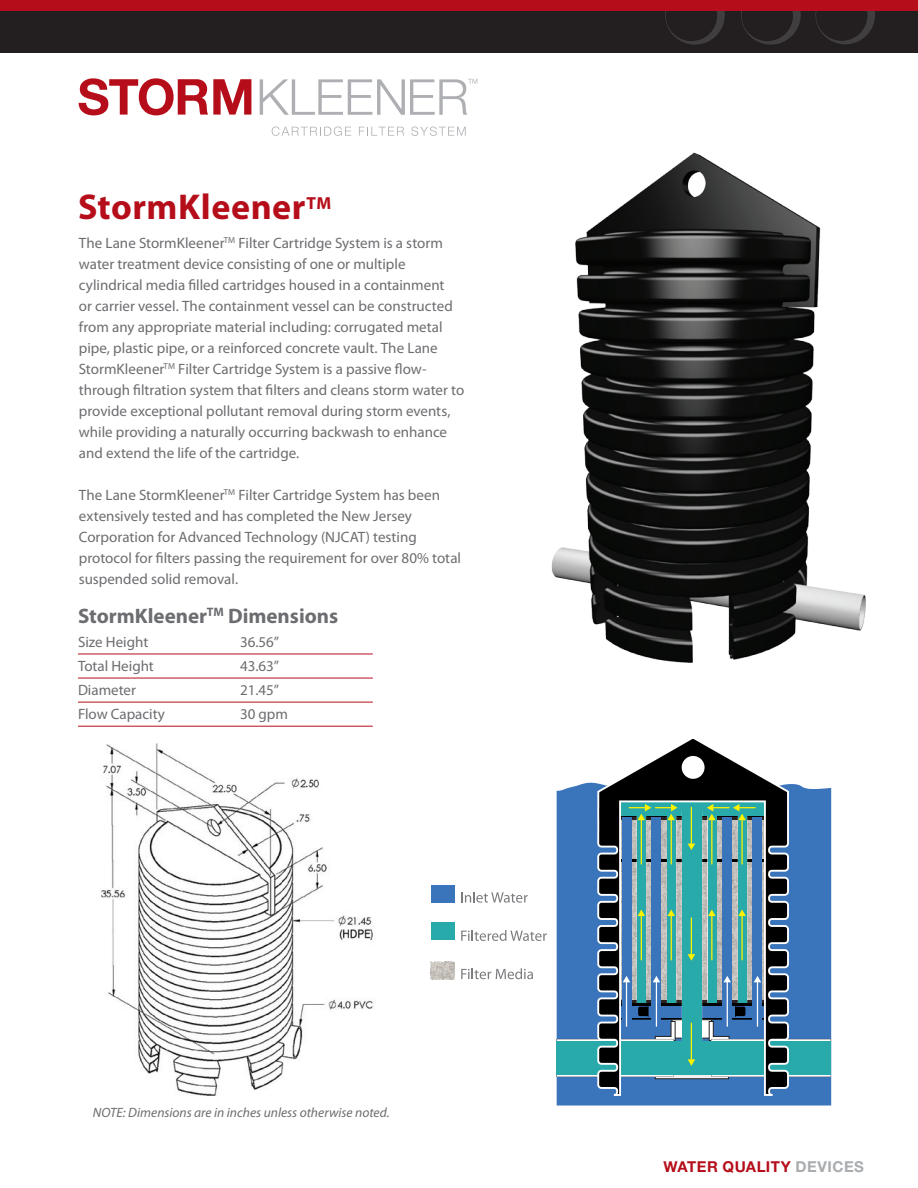
<style>
.page{position:relative;width:918px;height:1188px;background:#fff}
.page>*{position:absolute;margin:0;border:0;box-sizing:border-box;transform-origin:0 0}
.t1{font:700 36px "Myriad Pro";letter-spacing:.015em;color:#b50e1a}
.t2{font:700 21px "Myriad Pro";color:#6c6d70}
.Body_Copy{font:15px/21px "Myriad Pro";color:#6c6d70}
.t3{font:700 15px "Helvetica Neue LT Std";letter-spacing:.03em;color:#b50e1a}
.Body_Copy-2{font:italic 13.5px "Myriad Pro";color:#6c6d70}
.s1{color:#a9acaf}
</style>
<div class="page">
<div style="left:0;top:0;width:918px;height:53px;background:#231f20"></div>
<svg style="left:665px;top:11px;width:60px;height:34px"></svg>
<svg style="left:741px;top:11px;width:60px;height:34px"></svg>
<svg style="left:815px;top:11px;width:60px;height:33px"></svg>
<div style="left:0;top:0;width:918px;height:11px;background:#b50e1a"></div>
<svg style="left:272px;top:127px;width:79px;height:9px"></svg>
<svg style="left:359px;top:127px;width:45px;height:9px"></svg>
<svg style="left:411px;top:127px;width:55px;height:9px"></svg>
<svg style="left:79px;top:78px;width:172px;height:37px"></svg>
<svg style="left:260px;top:79px;width:217px;height:36px"></svg>
<hr style="left:78px;top:654px;width:295px;height:1px;background:#b50e1a">
<hr style="left:78px;top:678px;width:295px;height:1px;background:#b50e1a">
<hr style="left:78px;top:702px;width:295px;height:1px;background:#b50e1a">
<hr style="left:78px;top:726px;width:295px;height:1px;background:#b50e1a">
<img style="left:551px;top:152px;width:315px;height:511px">
<img style="left:101px;top:743px;width:272px;height:353px">
<svg style="left:461px;top:930px;width:86px;height:11px"></svg>
<svg style="left:478px;top:968px;width:55px;height:11px"></svg>
<svg style="left:461px;top:892px;width:67px;height:11px"></svg>
<div style="left:431px;top:885px;width:23px;height:17px;background:#3a74ba"></div>
<div style="left:431px;top:922px;width:24px;height:18px;background:#28aaaa"></div>
<img style="left:430px;top:939px;width:48px;height:41px">
<svg style="left:431px;top:962px;width:24px;height:18px"></svg>
<svg style="left:557px;top:782px;width:274px;height:324px;background:#4b80c0"></svg>
<svg style="left:596px;top:738px;width:194px;height:359px"></svg>
<svg style="left:556px;top:804px;width:275px;height:273px;background:#4c87a0"></svg>
<p class="t1" style="left:78px;top:183px;width:255px">StormKleener<sup>TM</sup></p>
<p class="Body_Copy" style="left:79px;top:232px;width:387px">The Lane StormKleener<sup>TM</sup> Filter Cartridge System is a storm water treatment device consisting of one or multiple cylindrical media filled cartridges housed in a containment<br>or carrier vessel. The containment vessel can be constructed from any appropriate material including: corrugated metal pipe, plastic pipe, or a reinforced concrete vault. The Lane StormKleener<sup>TM</sup> Filter Cartridge System is a passive flow&shy;through filtration system that filters and cleans storm water to provide exceptional pollutant removal during storm events, while providing a naturally occurring backwash to enhance and extend the life of the cartridge.</p>
<p class="Body_Copy" style="left:79px;top:484px;width:384px">The Lane StormKleener<sup>TM</sup> Filter Cartridge System has been extensively tested and has completed the New Jersey Corporation for Advanced Technology (NJCAT) testing protocol for filters passing the requirement for over 80% total suspended solid removal.</p>
<p class="t2" style="left:78px;top:602px;width:262px">StormKleener<sup>TM</sup> Dimensions</p>
<p class="Body_Copy" style="left:78px;top:631px;width:72px">Size Height</p>
<p class="Body_Copy" style="left:240px;top:631px;width:41px">36.56”</p>
<p class="Body_Copy" style="left:78px;top:655px;width:77px">Total Height</p>
<p class="Body_Copy" style="left:240px;top:655px;width:41px">43.63”</p>
<p class="Body_Copy" style="left:78px;top:679px;width:60px">Diameter</p>
<p class="Body_Copy" style="left:240px;top:679px;width:41px">21.45”</p>
<p class="Body_Copy" style="left:78px;top:703px;width:88px">Flow Capacity</p>
<p class="Body_Copy" style="left:240px;top:703px;width:49px">30 gpm</p>
<p class="Body_Copy-2" style="left:93px;top:1104px;width:298px">NOTE: Dimensions are in inches unless otherwise noted.</p>
<p class="t3" style="left:663px;top:1157px;width:202px">WATER QUALITY <span class="s1">DEVICES</span></p>
</div>
